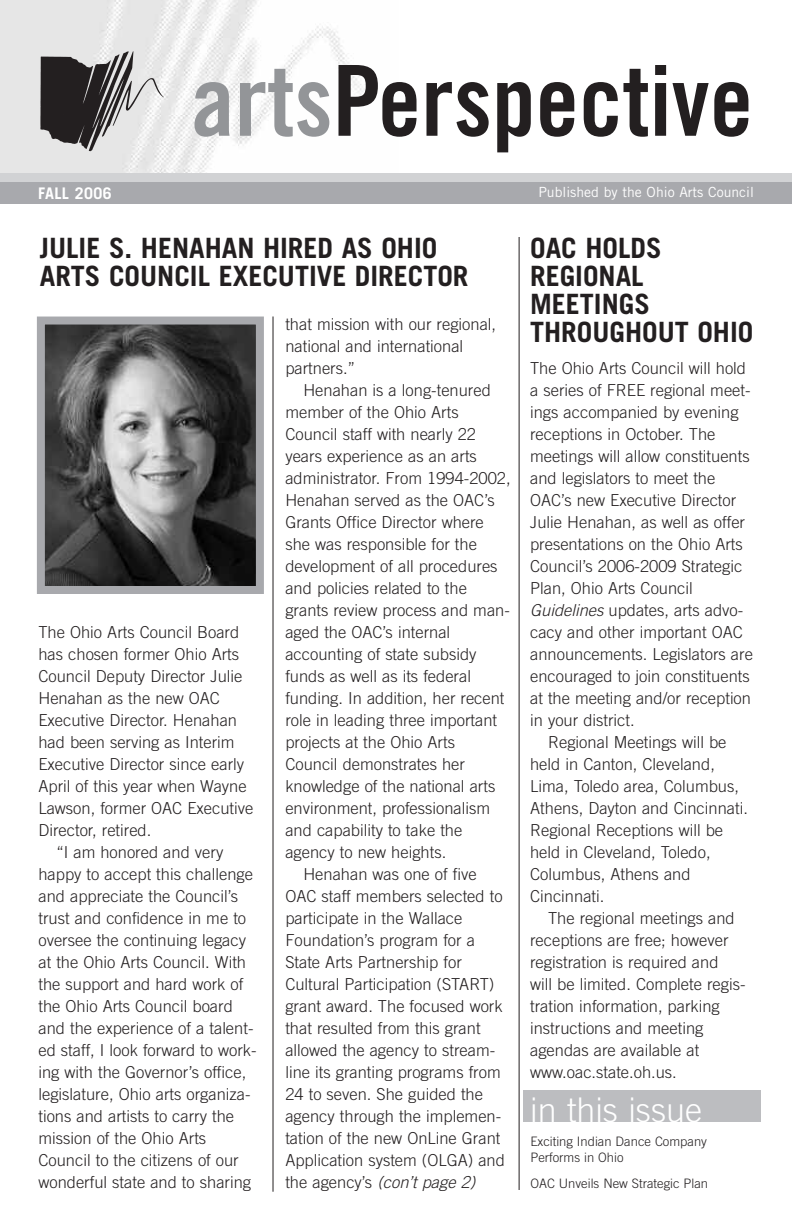
<style>
.page{position:relative;width:792px;height:1224px;background:#fff}
.page>*{position:absolute;margin:0;border:0;box-sizing:border-box;transform-origin:0 0}
.t1{font:98px "Trade Gothic Bold Cond Twenty";color:#231f20}
.t2{font:300 34px "Trade Gothic";color:#fff}
.t3{font:700 28px/28px "Trade Gothic";color:#231f20}
.t4{font:300 16.4px/22px "Trade Gothic";color:#231f20}
.t5{font:italic 300 16.4px "Trade Gothic";color:#231f20}
.t6{font:700 16px "Trade Gothic";letter-spacing:.03em;color:#fff}
.t7{font:14px "Trade Gothic";color:#fff}
.t8{font:300 13px/16px "Trade Gothic";color:#231f20}
.s1{color:#939598}
.s2{font-style:normal}
.s3{font-style:italic}
</style>
<div class="page">
<img style="left:0;top:0;width:366px;height:173px">
<div style="left:0;top:173px;width:792px;height:16px;background:#d1d2d4"></div>
<div style="left:0;top:182px;width:792px;height:22px;background:#a8a9ad"></div>
<img style="left:46px;top:326px;width:209px;height:259px">
<div style="left:37px;top:317px;width:227px;height:277px;border:8px solid #a8a9ad"></div>
<hr style="left:273px;top:316px;width:1px;height:876px;background:#231f20">
<hr style="left:519px;top:237px;width:1px;height:953px;background:#231f20">
<div style="left:523px;top:1090px;width:237px;height:32px;background:#bcbdc0"></div>
<img style="left:30px;top:31px;width:140px;height:125px">
<h1 class="t1" style="left:191px;top:65px;width:563px"><span class="s1">arts</span>Perspective</h1>
<p class="t6" style="left:38px;top:187px;width:75px">FALL 2006</p>
<p class="t7" style="left:538px;top:187px;width:217px">Published by the Ohio Arts Council</p>
<h3 class="t3" style="left:40px;top:237px;width:430px">JULIE S. HENAHAN HIRED AS OHIO<br>ARTS COUNCIL EXECUTIVE DIRECTOR</h3>
<p class="t4" style="left:285px;top:315px;width:212px">that mission with our regional, national and international partners.”</p>
<p class="t4" style="left:303px;top:381px;width:189px">Henahan is a long-tenured</p>
<p class="t4" style="left:285px;top:403px;width:175px">member of the Ohio Arts</p>
<p class="t4" style="left:285px;top:425px;width:192px">Council staff with nearly 22</p>
<p class="t4" style="left:285px;top:447px;width:193px">years experience as an arts</p>
<p class="t4" style="left:285px;top:469px;width:227px">administrator. From 1994-2002,</p>
<p class="t4" style="left:285px;top:491px;width:211px">Henahan served as the OAC’s</p>
<p class="t4" style="left:285px;top:513px;width:200px">Grants Office Director where</p>
<p class="t4" style="left:285px;top:535px;width:193px">she was responsible for the</p>
<p class="t4" style="left:285px;top:557px;width:214px">development of all procedures</p>
<p class="t4" style="left:285px;top:579px;width:183px">and policies related to the</p>
<p class="t4" style="left:285px;top:601px;width:226px">grants review process and man-</p>
<p class="t4" style="left:285px;top:623px;width:166px">aged the OAC’s internal</p>
<p class="t4" style="left:285px;top:645px;width:193px">accounting of state subsidy</p>
<p class="t4" style="left:285px;top:667px;width:187px">funds as well as its federal</p>
<p class="t4" style="left:285px;top:689px;width:221px">funding. In addition, her recent</p>
<p class="t4" style="left:285px;top:711px;width:213px">role in leading three important</p>
<p class="t4" style="left:285px;top:733px;width:171px">projects at the Ohio Arts</p>
<p class="t4" style="left:285px;top:755px;width:181px">Council demonstrates her</p>
<p class="t4" style="left:285px;top:777px;width:211px">knowledge of the national arts</p>
<p class="t4" style="left:285px;top:799px;width:206px">environment, professionalism</p>
<p class="t4" style="left:285px;top:821px;width:178px">and capability to take the</p>
<p class="t4" style="left:285px;top:843px;width:162px">agency to new heights.</p>
<p class="t4" style="left:303px;top:865px;width:175px">Henahan was one of five</p>
<p class="t4" style="left:285px;top:887px;width:219px">OAC staff members selected to</p>
<p class="t4" style="left:285px;top:909px;width:179px">participate in the Wallace</p>
<p class="t4" style="left:285px;top:931px;width:191px">Foundation’s program for a</p>
<p class="t4" style="left:285px;top:953px;width:178px">State Arts Partnership for</p>
<p class="t4" style="left:285px;top:975px;width:211px">Cultural Participation (START)</p>
<p class="t4" style="left:285px;top:997px;width:219px">grant award. The focused work</p>
<p class="t4" style="left:285px;top:1019px;width:197px">that resulted from this grant</p>
<p class="t4" style="left:285px;top:1041px;width:211px">allowed the agency to stream-</p>
<p class="t4" style="left:285px;top:1063px;width:217px">line its granting programs from</p>
<p class="t4" style="left:285px;top:1085px;width:199px">24 to seven. She guided the</p>
<p class="t4" style="left:285px;top:1107px;width:217px">agency through the implemen-</p>
<p class="t4" style="left:285px;top:1129px;width:217px">tation of the new OnLine Grant</p>
<p class="t4" style="left:285px;top:1151px;width:221px">Application system (OLGA) and</p>
<p class="t5" style="left:285px;top:1176px;width:192px"><span class="s2">the agency’s</span> (con’t page 2)</p>
<p class="t4" style="left:38px;top:623px;width:202px">The Ohio Arts Council Board</p>
<p class="t4" style="left:38px;top:645px;width:202px">has chosen former Ohio Arts</p>
<p class="t4" style="left:38px;top:667px;width:205px">Council Deputy Director Julie</p>
<p class="t4" style="left:38px;top:689px;width:183px">Henahan as the new OAC</p>
<p class="t4" style="left:38px;top:711px;width:200px">Executive Director. Henahan</p>
<p class="t4" style="left:38px;top:733px;width:198px">had been serving as Interim</p>
<p class="t4" style="left:38px;top:755px;width:207px">Executive Director since early</p>
<p class="t4" style="left:38px;top:777px;width:210px">April of this year when Wayne</p>
<p class="t4" style="left:38px;top:799px;width:216px">Lawson, former OAC Executive</p>
<p class="t4" style="left:38px;top:821px;width:114px">Director, retired.</p>
<p class="t4" style="left:56px;top:843px;width:168px">“I am honored and very</p>
<p class="t4" style="left:38px;top:865px;width:216px">happy to accept this challenge</p>
<p class="t4" style="left:38px;top:887px;width:201px">and appreciate the Council’s</p>
<p class="t4" style="left:38px;top:909px;width:209px">trust and confidence in me to</p>
<p class="t4" style="left:38px;top:931px;width:209px">oversee the continuing legacy</p>
<p class="t4" style="left:38px;top:953px;width:209px">at the Ohio Arts Council. With</p>
<p class="t4" style="left:38px;top:975px;width:206px">the support and hard work of</p>
<p class="t4" style="left:38px;top:997px;width:196px">the Ohio Arts Council board</p>
<p class="t4" style="left:38px;top:1019px;width:217px">and the experience of a talent-</p>
<p class="t4" style="left:38px;top:1041px;width:220px">ed staff, I look forward to work-</p>
<p class="t4" style="left:38px;top:1063px;width:209px">ing with the Governor’s office,</p>
<p class="t4" style="left:38px;top:1085px;width:214px">legislature, Ohio arts organiza-</p>
<p class="t4" style="left:38px;top:1107px;width:197px">tions and artists to carry the</p>
<p class="t4" style="left:38px;top:1129px;width:169px">mission of the Ohio Arts</p>
<p class="t4" style="left:38px;top:1151px;width:202px">Council to the citizens of our</p>
<p class="t4" style="left:38px;top:1173px;width:214px">wonderful state and to sharing</p>
<h3 class="t3" style="left:530px;top:236px;width:225px">OAC HOLDS<br>REGIONAL<br>MEETINGS<br>THROUGHOUT OHIO</h3>
<p class="t4" style="left:530px;top:358px;width:217px">The Ohio Arts Council will hold</p>
<p class="t4" style="left:530px;top:380px;width:222px">a series of FREE regional meet-</p>
<p class="t4" style="left:530px;top:402px;width:210px">ings accompanied by evening</p>
<p class="t4" style="left:530px;top:424px;width:187px">receptions in October. The</p>
<p class="t4" style="left:530px;top:446px;width:221px">meetings will allow constituents</p>
<p class="t4" style="left:530px;top:468px;width:187px">and legislators to meet the</p>
<p class="t4" style="left:530px;top:490px;width:208px">OAC’s new Executive Director</p>
<p class="t4" style="left:530px;top:512px;width:216px">Julie Henahan, as well as offer</p>
<p class="t4" style="left:530px;top:534px;width:214px">presentations on the Ohio Arts</p>
<p class="t4" style="left:530px;top:556px;width:214px">Council’s 2006-2009 Strategic</p>
<p class="t4" style="left:530px;top:578px;width:164px">Plan, Ohio Arts Council</p>
<p class="t4" style="left:530px;top:600px;width:215px"><span class="s3">Guidelines</span> updates, arts advo-</p>
<p class="t4" style="left:530px;top:622px;width:214px">cacy and other important OAC</p>
<p class="t4" style="left:530px;top:644px;width:224px">announcements. Legislators are</p>
<p class="t4" style="left:530px;top:666px;width:221px">encouraged to join constituents</p>
<p class="t4" style="left:530px;top:688px;width:222px">at the meeting and/or reception</p>
<p class="t4" style="left:530px;top:710px;width:106px">in your district.</p>
<p class="t4" style="left:548px;top:732px;width:180px">Regional Meetings will be</p>
<p class="t4" style="left:530px;top:754px;width:186px">held in Canton, Cleveland,</p>
<p class="t4" style="left:530px;top:776px;width:210px">Lima, Toledo area, Columbus,</p>
<p class="t4" style="left:530px;top:798px;width:219px">Athens, Dayton and Cincinnati.</p>
<p class="t4" style="left:530px;top:820px;width:195px">Regional Receptions will be</p>
<p class="t4" style="left:530px;top:842px;width:182px">held in Cleveland, Toledo,</p>
<p class="t4" style="left:530px;top:864px;width:162px">Columbus, Athens and</p>
<p class="t4" style="left:530px;top:886px;width:76px">Cincinnati.</p>
<p class="t4" style="left:548px;top:908px;width:188px">The regional meetings and</p>
<p class="t4" style="left:530px;top:930px;width:200px">receptions are free; however</p>
<p class="t4" style="left:530px;top:952px;width:190px">registration is required and</p>
<p class="t4" style="left:530px;top:974px;width:217px">will be limited. Complete regis-</p>
<p class="t4" style="left:530px;top:996px;width:191px">tration information, parking</p>
<p class="t4" style="left:530px;top:1018px;width:175px">instructions and meeting</p>
<p class="t4" style="left:530px;top:1040px;width:171px">agendas are available at</p>
<p class="t4" style="left:530px;top:1062px;width:148px">www.oac.state.oh.us.</p>
<h2 class="t2" style="left:530px;top:1097px;width:173px">in this issue</h2>
<p class="t8" style="left:530px;top:1135px;width:178px">Exciting Indian Dance Company<br>Performs in Ohio</p>
<p class="t8" style="left:530px;top:1177px;width:179px">OAC Unveils New Strategic Plan</p>
</div>
